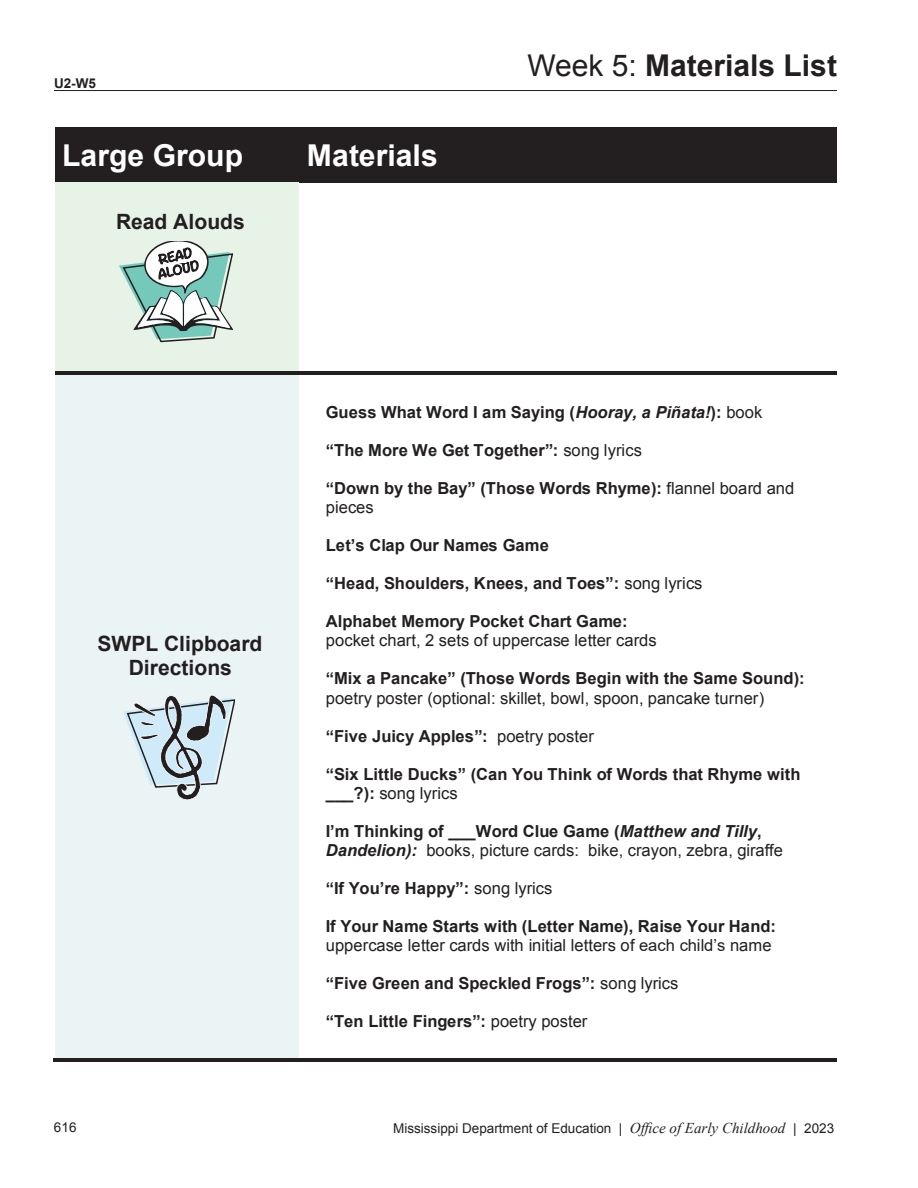
<style>
.page{position:relative;width:918px;height:1188px;background:#fff}
.page>*{position:absolute;margin:0;border:0;box-sizing:border-box;transform-origin:0 0}
.t1{font:700 30.15px "Arial";color:#fff}
.t2{font:700 30px "Arial";color:#231f20}
.t3{font:700 21px/24.2px "Arial";letter-spacing:-.005em;color:#231f20;text-align:center}
.t4{font:700 16.5px/19.2px "Arial";color:#231f20}
.t5{font:16.5px/18.9px "Arial";letter-spacing:.005em;color:#231f20}
.t6{font:13.5px "Arial";color:#231f20}
.t7{font:700 13.5px "Arial";color:#231f20}
.s1{font-weight:400}
.s2{font-style:italic}
.s3{font-weight:700}
.s4{font-weight:700;font-style:italic}
.s5{font-family:"Times New Roman";font-style:italic;font-size:15px}
</style>
<div class="page">
<hr style="left:54px;top:90px;width:783px;height:1px;background:#231f20">
<div style="left:55px;top:127px;width:244px;height:56px;background:#231f20"></div>
<div style="left:299px;top:127px;width:538px;height:56px;background:#231f20"></div>
<div style="left:55px;top:183px;width:244px;height:188px;background:#e7f3e6"></div>
<div style="left:55px;top:374px;width:244px;height:685px;background:#eaf4f5"></div>
<hr style="left:55px;top:371px;width:244px;height:3px;background:#231f20">
<hr style="left:302px;top:371px;width:535px;height:3px;background:#231f20">
<hr style="left:54px;top:1059px;width:245px;height:3px;background:#231f20">
<hr style="left:301px;top:1059px;width:536px;height:3px;background:#231f20">
<svg style="left:119px;top:241px;width:114px;height:102px"></svg>
<svg style="left:123px;top:695px;width:112px;height:105px"></svg>
<p class="t7" style="left:54px;top:74px;width:43px">U2-W5</p>
<h1 class="t1" style="left:62px;top:135px;width:182px">Large Group</h1>
<h1 class="t1" style="left:307px;top:135px;width:132px">Materials</h1>
<p class="t3" style="left:116px;top:210px;width:130px">Read Alouds</p>
<h2 class="t2" style="left:527px;top:46px;width:311px"><span class="s1">Week 5:</span> Materials List</h2>
<p class="t3" style="left:98px;top:633px;width:166px">SWPL Clipboard<br>Directions</p>
<p class="t4" style="left:326px;top:403px;width:438px">Guess What Word I am Saying (<span class="s2">Hooray, a Piñata!</span>): <span class="s1">book</span></p>
<p class="t4" style="left:326px;top:441px;width:318px">“The More We Get Together”: <span class="s1">song lyrics</span></p>
<p class="t4" style="left:326px;top:479px;width:470px">“Down by the Bay” (Those Words Rhyme): <span class="s1">flannel board and pieces</span></p>
<p class="t4" style="left:326px;top:536px;width:225px">Let’s Clap Our Names Game</p>
<p class="t4" style="left:326px;top:574px;width:378px">“Head, Shoulders, Knees, and Toes”: <span class="s1">song lyrics</span></p>
<p class="t4" style="left:326px;top:612px;width:303px">Alphabet Memory Pocket Chart Game:</p>
<p class="t5" style="left:326px;top:631px;width:332px">pocket chart, 2 sets of uppercase letter cards</p>
<p class="t4" style="left:326px;top:669px;width:480px">“Mix a Pancake” (Those Words Begin with the Same Sound):</p>
<p class="t5" style="left:326px;top:689px;width:440px">poetry poster (optional: skillet, bowl, spoon, pancake turner)</p>
<p class="t4" style="left:326px;top:726px;width:270px">“Five Juicy Apples”: <span class="s1">poetry poster</span></p>
<p class="t4" style="left:326px;top:764px;width:476px">“Six Little Ducks” (Can You Think of Words that Rhyme with ___?): <span class="s1">song lyrics</span></p>
<p class="t5" style="left:326px;top:822px;width:459px"><span class="s3">I’m Thinking of ___Word Clue Game (</span><span class="s4">Matthew and Tilly</span><span class="s3">,<br></span><span class="s4">Dandelion):</span> books, picture cards: bike, crayon, zebra, giraffe</p>
<p class="t4" style="left:326px;top:879px;width:228px">“If You’re Happy”: <span class="s1">song lyrics</span></p>
<p class="t4" style="left:326px;top:917px;width:452px">If Your Name Starts with (Letter Name), Raise Your Hand:</p>
<p class="t5" style="left:326px;top:936px;width:447px">uppercase letter cards with initial letters of each child’s name</p>
<p class="t4" style="left:326px;top:974px;width:354px">“Five Green and Speckled Frogs”: <span class="s1">song lyrics</span></p>
<p class="t4" style="left:326px;top:1012px;width:263px">“Ten Little Fingers”: <span class="s1">poetry poster</span></p>
<p class="t6" style="left:54px;top:1118px;width:24px">616</p>
<p class="t6" style="left:393px;top:1119px;width:443px">Mississippi Department of Education | <span class="s5">Office of Early Childhood</span> | 2023</p>
</div>
